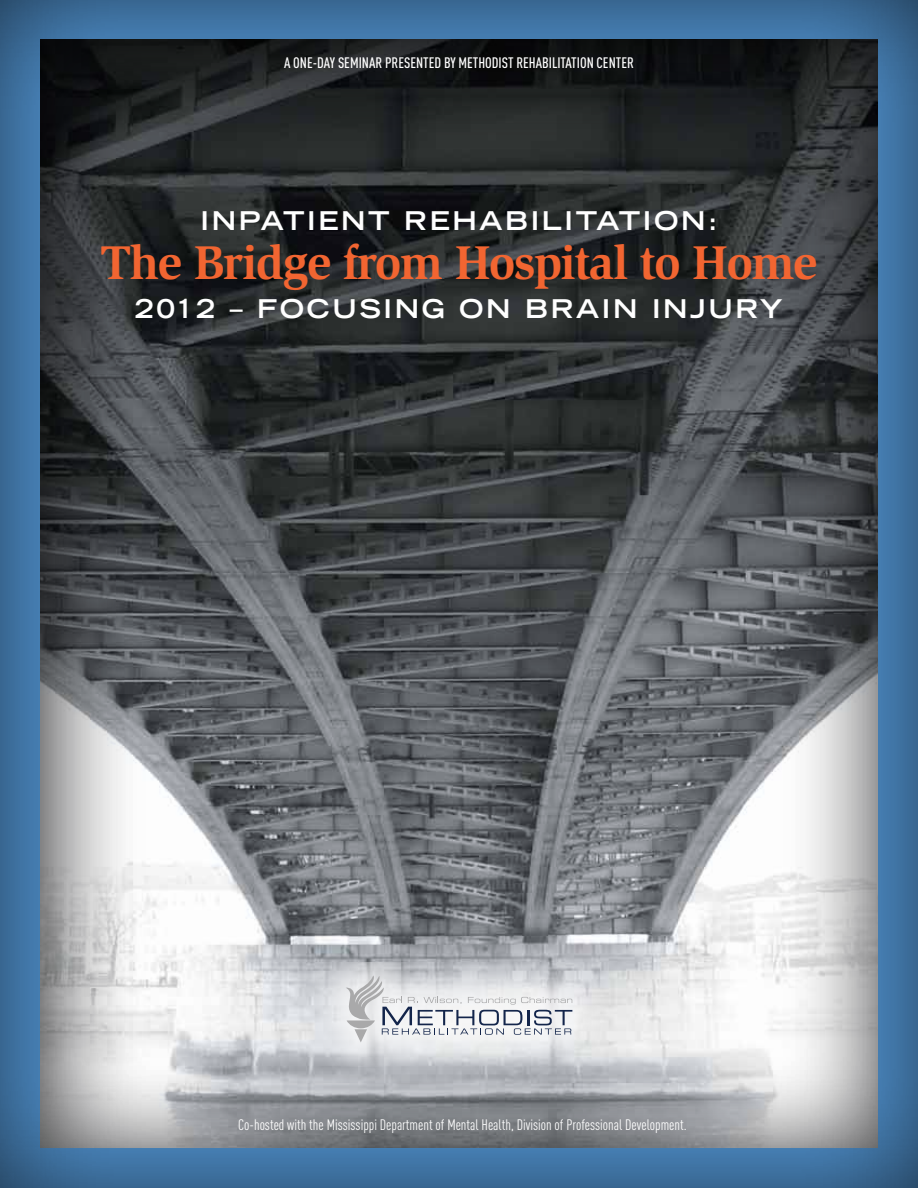
<style>
.page{position:relative;width:918px;height:1188px;background:#fff}
.page>*{position:absolute;margin:0;border:0;box-sizing:border-box;transform-origin:0 0}
.t1{font:700 48.75px "Slimbach";letter-spacing:-.03em;color:#f26531}
.t2{font:700 expanded 25.8px "Trade Gothic LH";letter-spacing:.1em;color:#fff}
.t3{font:15px "DIN Cond";color:#fff}
.t4{font:500 15px "DIN Cond";color:#fff}
</style>
<div class="page">
<div style="left:0;top:0;width:918px;height:1188px;background:#000;opacity:.75"></div>
<hr style="left:0;top:0;width:2px;height:1188px;background:#000;opacity:.75">
<div style="left:40px;top:39px;width:840px;height:1109px;background:#000;opacity:.75"></div>
<div style="left:308px;top:962px;width:303px;height:104px;background:#fff;opacity:.75"></div>
<svg style="left:346px;top:975px;width:226px;height:67px"></svg>
<p class="t4" style="left:284px;top:54px;width:351px">A ONE-DAY SEMINAR PRESENTED BY METHODIST REHABILITATION CENTER</p>
<h2 class="t2" style="left:201px;top:204px;width:518px">INPATI ENT REHABI LITATION:</h2>
<h1 class="t1" style="left:100px;top:233px;width:719px">The Bridge from Hospital to Home</h1>
<h2 class="t2" style="left:135px;top:292px;width:649px">2012 – FOCUSI NG ON BRAI N I NJURY</h2>
<p class="t3" style="left:238px;top:1116px;width:450px">Co-hosted with the Mississippi Department of Mental Health, Division of Professional Development.</p>
</div>
